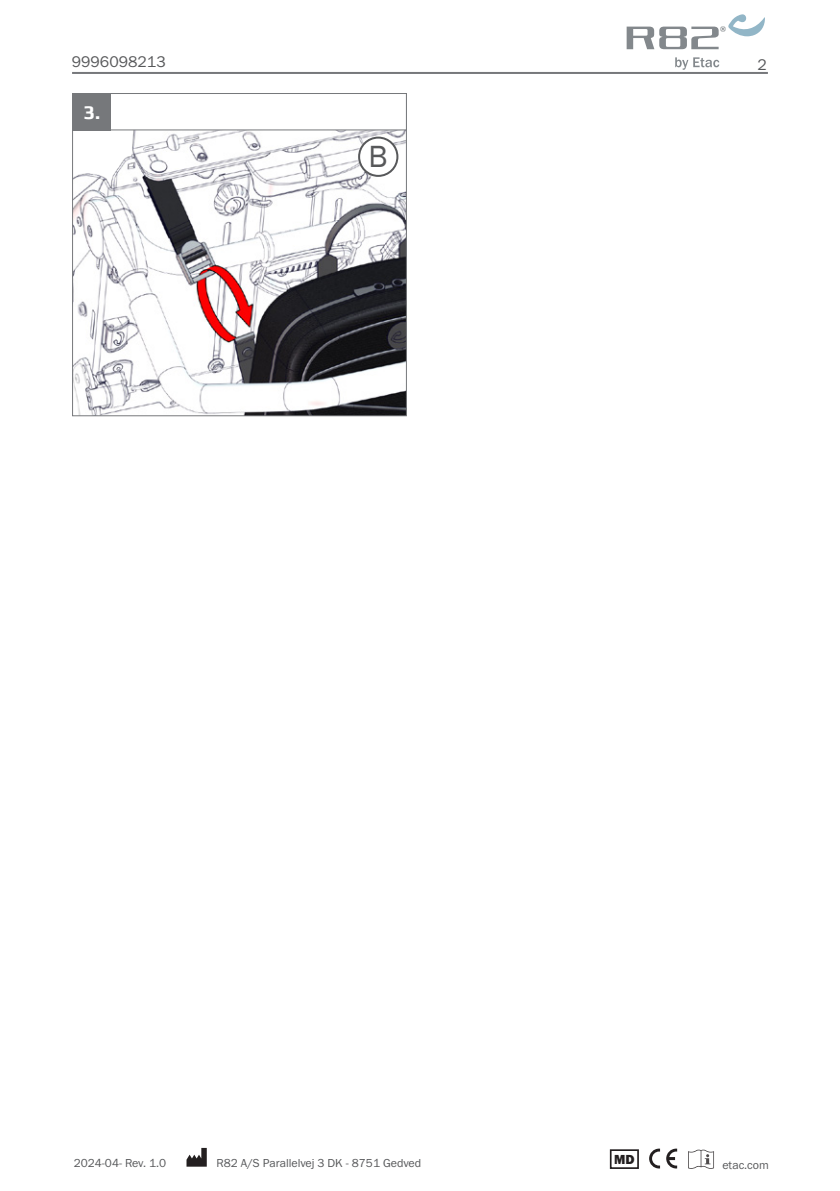
<style>
.page{position:relative;width:840px;height:1191px;background:#fff}
.page>*{position:absolute;margin:0;border:0;box-sizing:border-box;transform-origin:0 0}
.t1{font:31.6px "Franklin Gothic";color:#57585a}
.t2{font:700 20px "Mdd";color:#fff}
.t3{font:16px "Franklin Gothic URW Boo";color:#57585a}
.t4{font:800 13.4px "Franklin Gothic";color:#231f20}
.t5{font:12px "Franklin Gothic URW Boo";color:#57585a}
</style>
<div class="page">
<hr style="left:72px;top:72px;width:695px;height:2px;background:#76787b">
<svg style="left:186px;top:1147px;width:21px;height:20px"></svg>
<svg style="left:626px;top:14px;width:138px;height:35px"></svg>
<svg style="left:675px;top:57px;width:44px;height:13px"></svg>
<svg style="left:688px;top:1149px;width:25px;height:19px"></svg>
<svg style="left:649px;top:1148px;width:10px;height:20px"></svg>
<svg style="left:666px;top:1148px;width:10px;height:20px"></svg>
<div style="left:609px;top:1149px;width:29px;height:20px;border:2px solid #231f20"></div>
<img style="left:74px;top:130px;width:330px;height:284px">
<div style="left:72px;top:93px;width:334px;height:37px;background:#fff;border:1px solid #76787b"></div>
<div style="left:72px;top:93px;width:39px;height:37px;background:#76787b"></div>
<div style="left:359px;top:138px;width:38px;height:38px;background:#fff;border-radius:50%"></div>
<div style="left:358px;top:137px;width:40px;height:40px;border:2px solid #57585a;border-radius:50%"></div>
<h3 class="t3" style="left:72px;top:52px;width:95px">9996098213</h3>
<p class="t2" style="left:83px;top:101px;width:18px">3.</p>
<p class="t1" style="left:368px;top:137px;width:21px">B</p>
<h3 class="t3" style="left:757px;top:55px;width:11px">2</h3>
<p class="t5" style="left:74px;top:1155px;width:94px">2024-04- Rev. 1.0</p>
<p class="t5" style="left:216px;top:1155px;width:206px">R82 A/S Parallelvej 3 DK - 8751 Gedved</p>
<p class="t4" style="left:613px;top:1150px;width:22px">MD</p>
<p class="t5" style="left:722px;top:1157px;width:48px">etac.com</p>
</div>
